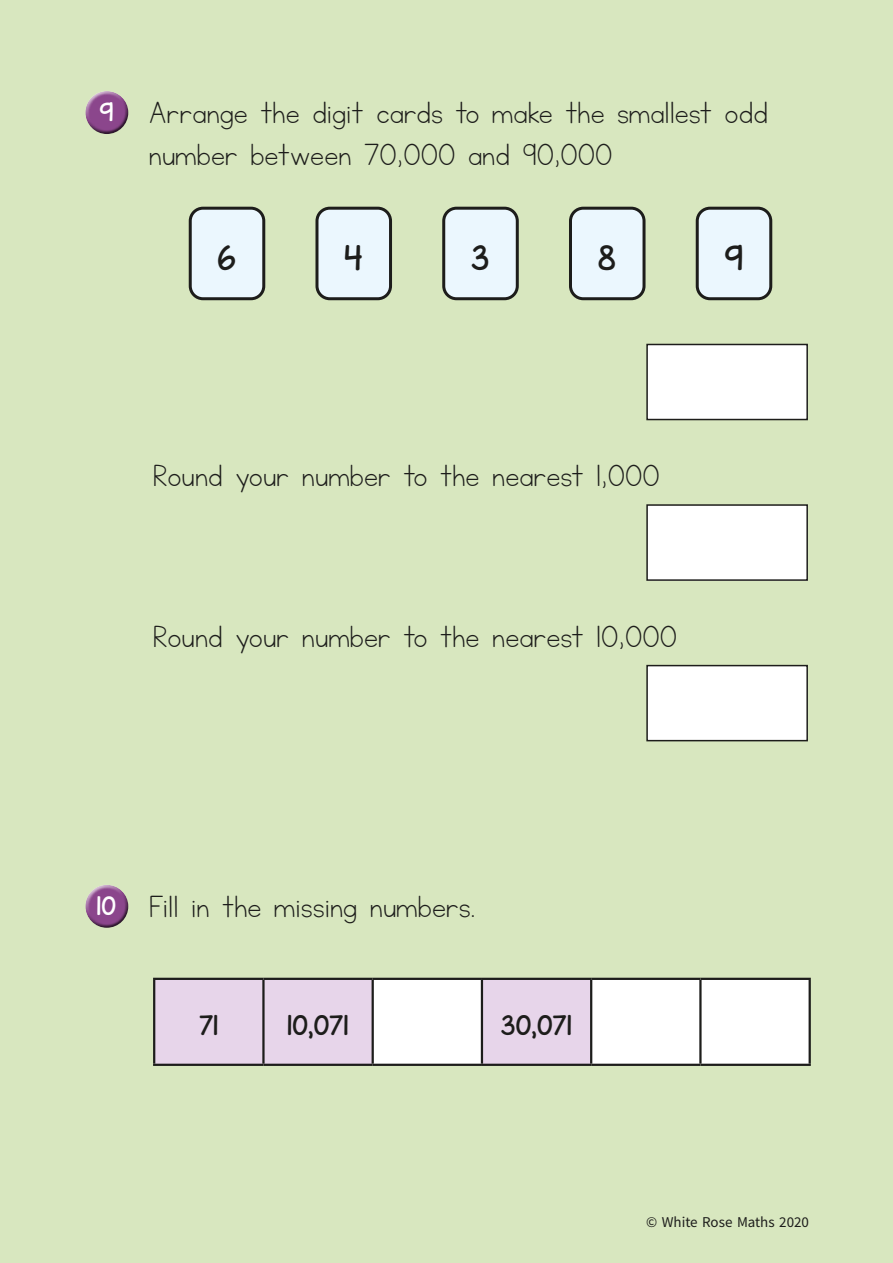
<style>
.page{position:relative;width:893px;height:1263px;background:#d8e7bf}
.page>*{position:absolute;margin:0;border:0;box-sizing:border-box;transform-origin:0 0}
.t1{font:36px/42px "KG Neatly Printed";color:#1d1d1b}
.t2{font:30px "KG Miss Kindy Chunky";color:#1d1d1b}
.t3{font:24px "KG Miss Kindy Chunky";color:#1d1d1b}
.t4{font:15px "Source Sans Pro";color:#1d1d1b}
.s1{font-family:"KG Miss Kindy Chunky";font-size:22.5px;color:#fff}
</style>
<div class="page">
<div style="left:85px;top:91px;width:44px;height:34px;background:#fff;opacity:.75"></div>
<div style="left:85px;top:98px;width:45px;height:38px;background:#1d1d1b;opacity:.75"></div>
<div style="left:190px;top:208px;width:74px;height:91px;background:#ebf7fe;border-radius:13px"></div>
<div style="left:189px;top:207px;width:76px;height:93px;border:3px solid #1d1d1b;border-radius:13px"></div>
<div style="left:317px;top:208px;width:74px;height:91px;background:#ebf7fe;border-radius:13px"></div>
<div style="left:315px;top:207px;width:77px;height:93px;border:3px solid #1d1d1b;border-radius:13px"></div>
<div style="left:444px;top:208px;width:73px;height:91px;background:#ebf7fe;border-radius:13px"></div>
<div style="left:442px;top:207px;width:77px;height:93px;border:3px solid #1d1d1b;border-radius:13px"></div>
<div style="left:570px;top:208px;width:74px;height:91px;background:#ebf7fe;border-radius:13px"></div>
<div style="left:569px;top:207px;width:76px;height:93px;border:3px solid #1d1d1b;border-radius:13px"></div>
<div style="left:697px;top:208px;width:74px;height:91px;background:#ebf7fe;border-radius:13px"></div>
<div style="left:696px;top:207px;width:76px;height:93px;border:3px solid #1d1d1b;border-radius:13px"></div>
<div style="left:647px;top:344px;width:160px;height:75px;background:#fff"></div>
<div style="left:646px;top:344px;width:162px;height:76px;border:2px solid #1d1d1b"></div>
<div style="left:647px;top:505px;width:160px;height:75px;background:#fff"></div>
<div style="left:646px;top:504px;width:162px;height:77px;border:2px solid #1d1d1b"></div>
<div style="left:647px;top:666px;width:160px;height:75px;background:#fff"></div>
<div style="left:646px;top:665px;width:162px;height:76px;border:2px solid #1d1d1b"></div>
<div style="left:85px;top:884px;width:44px;height:34px;background:#fff;opacity:.75"></div>
<div style="left:85px;top:891px;width:45px;height:38px;background:#1d1d1b;opacity:.75"></div>
<svg style="left:155px;top:980px;width:654px;height:84px;background:#f1e8f3"></svg>
<hr style="left:153px;top:978px;width:110px;height:2px;background:#1d1d1b">
<hr style="left:153px;top:980px;width:2px;height:84px;background:#1d1d1b">
<hr style="left:263px;top:978px;width:110px;height:2px;background:#1d1d1b">
<hr style="left:262px;top:980px;width:3px;height:84px;background:#1d1d1b">
<hr style="left:373px;top:978px;width:109px;height:2px;background:#1d1d1b">
<hr style="left:372px;top:980px;width:2px;height:84px;background:#1d1d1b">
<hr style="left:482px;top:978px;width:109px;height:2px;background:#1d1d1b">
<hr style="left:481px;top:980px;width:2px;height:84px;background:#1d1d1b">
<hr style="left:591px;top:978px;width:109px;height:2px;background:#1d1d1b">
<hr style="left:590px;top:980px;width:2px;height:84px;background:#1d1d1b">
<hr style="left:700px;top:978px;width:111px;height:2px;background:#1d1d1b">
<hr style="left:699px;top:980px;width:3px;height:84px;background:#1d1d1b">
<hr style="left:809px;top:980px;width:2px;height:84px;background:#1d1d1b">
<hr style="left:153px;top:1064px;width:110px;height:2px;background:#1d1d1b">
<hr style="left:263px;top:1064px;width:110px;height:2px;background:#1d1d1b">
<hr style="left:373px;top:1064px;width:109px;height:2px;background:#1d1d1b">
<hr style="left:482px;top:1064px;width:109px;height:2px;background:#1d1d1b">
<hr style="left:591px;top:1064px;width:109px;height:2px;background:#1d1d1b">
<hr style="left:700px;top:1064px;width:111px;height:2px;background:#1d1d1b">
<p class="t1" style="left:149px;top:93px;width:620px;text-indent:-49px"><span class="s1">9</span> Arrange the digit cards to make the smallest odd number between 70,000 and 90,000</p>
<p class="t2" style="left:218px;top:237px;width:20px">6</p>
<p class="t2" style="left:344px;top:237px;width:20px">4</p>
<p class="t2" style="left:471px;top:237px;width:20px">3</p>
<p class="t2" style="left:598px;top:237px;width:20px">8</p>
<p class="t2" style="left:724px;top:237px;width:21px">9</p>
<p class="t1" style="left:153px;top:456px;width:508px">Round your number to the nearest 1,000</p>
<p class="t1" style="left:153px;top:617px;width:526px">Round your number to the nearest 10,000</p>
<p class="t1" style="left:97px;top:887px;width:380px"><span class="s1">10</span> Fill in the missing numbers.</p>
<p class="t3" style="left:199px;top:1009px;width:20px">71</p>
<p class="t3" style="left:288px;top:1009px;width:62px">10,071</p>
<p class="t3" style="left:501px;top:1009px;width:72px">30,071</p>
<p class="t4" style="left:646px;top:1213px;width:164px">© White Rose Maths 2020</p>
</div>
